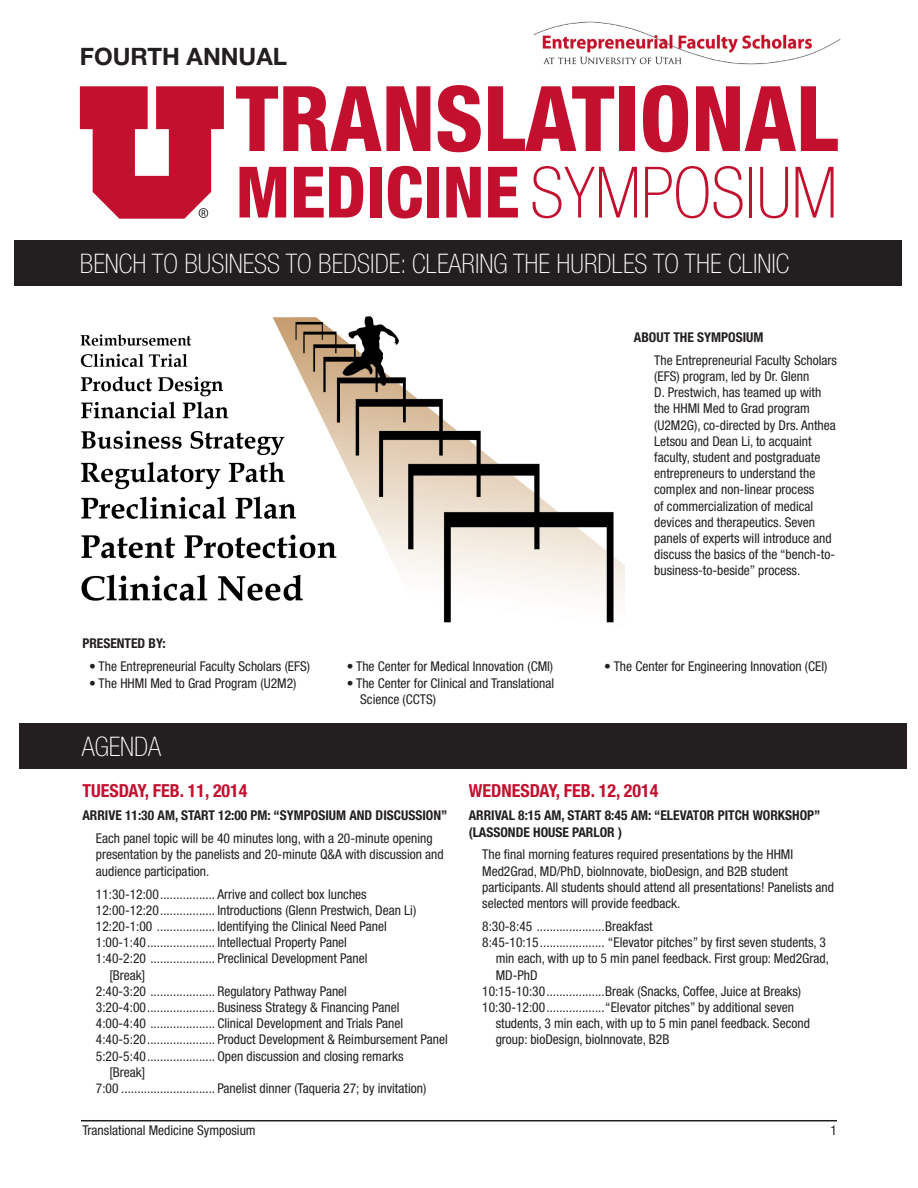
<style>
.page{position:relative;width:918px;height:1188px;background:#fff}
.page>*{position:absolute;margin:0;border:0;box-sizing:border-box;transform-origin:0 0}
.t1{font:100 condensed 27px "Helvetica Neue LT Std";color:#fff}
.t2{font:700 24px "Helvetica Neue LT Std";color:#231f20}
.t3{font:700 condensed 18px "Helvetica Neue LT Std";color:#c3102f}
.t4{font:condensed 13.5px/16.2px "Helvetica Neue LT Std";color:#231f20}
.t5{font:700 condensed 13.5px/16.2px "Helvetica Neue LT Std";color:#231f20}
</style>
<div class="page">
<div style="left:19px;top:724px;width:888px;height:45px;background:#231f20"></div>
<hr style="left:81px;top:1120px;width:756px;height:1px;background:#231f20">
<div style="left:14px;top:240px;width:888px;height:45px;background:#231f20"></div>
<img style="left:80px;top:316px;width:544px;height:307px">
<img style="left:533px;top:21px;width:308px;height:44px">
<svg style="left:236px;top:86px;width:194px;height:65px"></svg>
<svg style="left:438px;top:85px;width:43px;height:67px"></svg>
<svg style="left:488px;top:86px;width:126px;height:65px"></svg>
<div style="left:620px;top:86px;width:15px;height:65px;background:#c3102f"></div>
<svg style="left:643px;top:85px;width:45px;height:67px"></svg>
<svg style="left:696px;top:86px;width:142px;height:65px"></svg>
<svg style="left:239px;top:167px;width:47px;height:51px"></svg>
<svg style="left:294px;top:167px;width:69px;height:51px"></svg>
<div style="left:370px;top:167px;width:11px;height:51px;background:#c3102f"></div>
<svg style="left:388px;top:166px;width:34px;height:53px"></svg>
<div style="left:427px;top:167px;width:12px;height:51px;background:#c3102f"></div>
<svg style="left:446px;top:167px;width:35px;height:51px"></svg>
<svg style="left:488px;top:167px;width:30px;height:51px"></svg>
<svg style="left:533px;top:166px;width:104px;height:52px"></svg>
<svg style="left:645px;top:166px;width:63px;height:52px"></svg>
<svg style="left:714px;top:166px;width:29px;height:52px"></svg>
<hr style="left:749px;top:167px;width:3px;height:51px;background:#c3102f">
<svg style="left:760px;top:167px;width:28px;height:51px"></svg>
<svg style="left:796px;top:167px;width:38px;height:51px"></svg>
<svg style="left:80px;top:86px;width:144px;height:133px"></svg>
<p class="t2" style="left:80px;top:42px;width:209px">FOURTH ANNUAL</p>
<p class="t1" style="left:80px;top:248px;width:711px">BENCH TO BUSINESS TO BEDSIDE: CLEARING THE HURDLES TO THE CLINIC</p>
<p class="t5" style="left:82px;top:635px;width:85px">PRESENTED BY:</p>
<p class="t4" style="left:89px;top:658px;width:223px">• The Entrepreneurial Faculty Scholars (EFS)</p>
<p class="t4" style="left:89px;top:675px;width:209px">• The HHMI Med to Grad Program (U2M2)</p>
<p class="t4" style="left:347px;top:658px;width:208px">• The Center for Medical Innovation (CMI)</p>
<p class="t4" style="left:360px;top:675px;width:196px;text-indent:-14px">• The Center for Clinical and Translational<br>Science (CCTS)</p>
<p class="t5" style="left:634px;top:329px;width:131px">ABOUT THE SYMPOSIUM</p>
<p class="t4" style="left:654px;top:352px;width:184px">The Entrepreneurial Faculty Scholars (EFS) program, led by Dr. Glenn<br>D. Prestwich, has teamed up with the HHMI Med to Grad program (U2M2G), co-directed by Drs. Anthea Letsou and Dean Li, to acquaint faculty, student and postgraduate entrepreneurs to understand the complex and non-linear process<br>of commercialization of medical devices and therapeutics. Seven panels of experts will introduce and discuss the basics of the “bench-to&shy;business-to-beside” process.</p>
<p class="t4" style="left:604px;top:658px;width:225px">• The Center for Engineering Innovation (CEI)</p>
<p class="t1" style="left:82px;top:731px;width:81px">AGENDA</p>
<p class="t3" style="left:82px;top:780px;width:167px">TUESDAY, FEB. 11, 2014</p>
<p class="t5" style="left:82px;top:807px;width:366px">ARRIVE 11:30 AM, START 12:00 PM: “SYMPOSIUM AND DISCUSSION”</p>
<p class="t4" style="left:96px;top:830px;width:349px">Each panel topic will be 40 minutes long, with a 20-minute opening presentation by the panelists and 20-minute Q&amp;A with discussion and audience participation.</p>
<p class="t4" style="left:96px;top:886px;width:272px">11:30-12:00................. Arrive and collect box lunches</p>
<p class="t4" style="left:96px;top:902px;width:322px">12:00-12:20................. Introductions (Glenn Prestwich, Dean Li)</p>
<p class="t4" style="left:96px;top:918px;width:292px">12:20-1:00 .................. Identifying the Clinical Need Panel</p>
<p class="t4" style="left:96px;top:934px;width:253px">1:00-1:40..................... Intellectual Property Panel</p>
<p class="t4" style="left:96px;top:950px;width:273px">1:40-2:20 .................... Preclinical Development Panel</p>
<p class="t4" style="left:109px;top:967px;width:37px">[Break]</p>
<p class="t4" style="left:96px;top:983px;width:253px">2:40-3:20 .................... Regulatory Pathway Panel</p>
<p class="t4" style="left:96px;top:999px;width:305px">3:20-4:00..................... Business Strategy &amp; Financing Panel</p>
<p class="t4" style="left:96px;top:1015px;width:309px">4:00-4:40 .................... Clinical Development and Trials Panel</p>
<p class="t4" style="left:96px;top:1031px;width:353px">4:40-5:20..................... Product Development &amp; Reimbursement Panel</p>
<p class="t4" style="left:96px;top:1048px;width:309px">5:20-5:40..................... Open discussion and closing remarks</p>
<p class="t4" style="left:109px;top:1064px;width:37px">[Break]</p>
<p class="t4" style="left:96px;top:1080px;width:332px">7:00 ............................. Panelist dinner (Taqueria 27; by invitation)</p>
<p class="t3" style="left:469px;top:780px;width:191px">WEDNESDAY, FEB. 12, 2014</p>
<p class="t5" style="left:469px;top:807px;width:353px">ARRIVAL 8:15 AM, START 8:45 AM: “ELEVATOR PITCH WORKSHOP” (LASSONDE HOUSE PARLOR )</p>
<p class="t4" style="left:482px;top:846px;width:353px">The final morning features required presentations by the HHMI Med2Grad, MD/PhD, bioInnovate, bioDesign, and B2B student participants. All students should attend all presentations! Panelists and selected mentors will provide feedback.</p>
<p class="t4" style="left:482px;top:918px;width:172px">8:30-8:45 .....................Breakfast</p>
<p class="t4" style="left:496px;top:934px;width:335px;text-indent:-14px">8:45-10:15.................... “Elevator pitches” by first seven students, 3 min each, with up to 5 min panel feedback. First group: Med2Grad,<br>MD-PhD</p>
<p class="t4" style="left:482px;top:983px;width:320px">10:15-10:30..................Break (Snacks, Coffee, Juice at Breaks)</p>
<p class="t4" style="left:496px;top:999px;width:316px;text-indent:-14px">10:30-12:00..................“Elevator pitches” by additional seven students, 3 min each, with up to 5 min panel feedback. Second group: bioDesign, bioInnovate, B2B</p>
<p class="t4" style="left:82px;top:1122px;width:175px">Translational Medicine Symposium</p>
<p class="t4" style="left:831px;top:1122px;width:8px">1</p>
</div>
